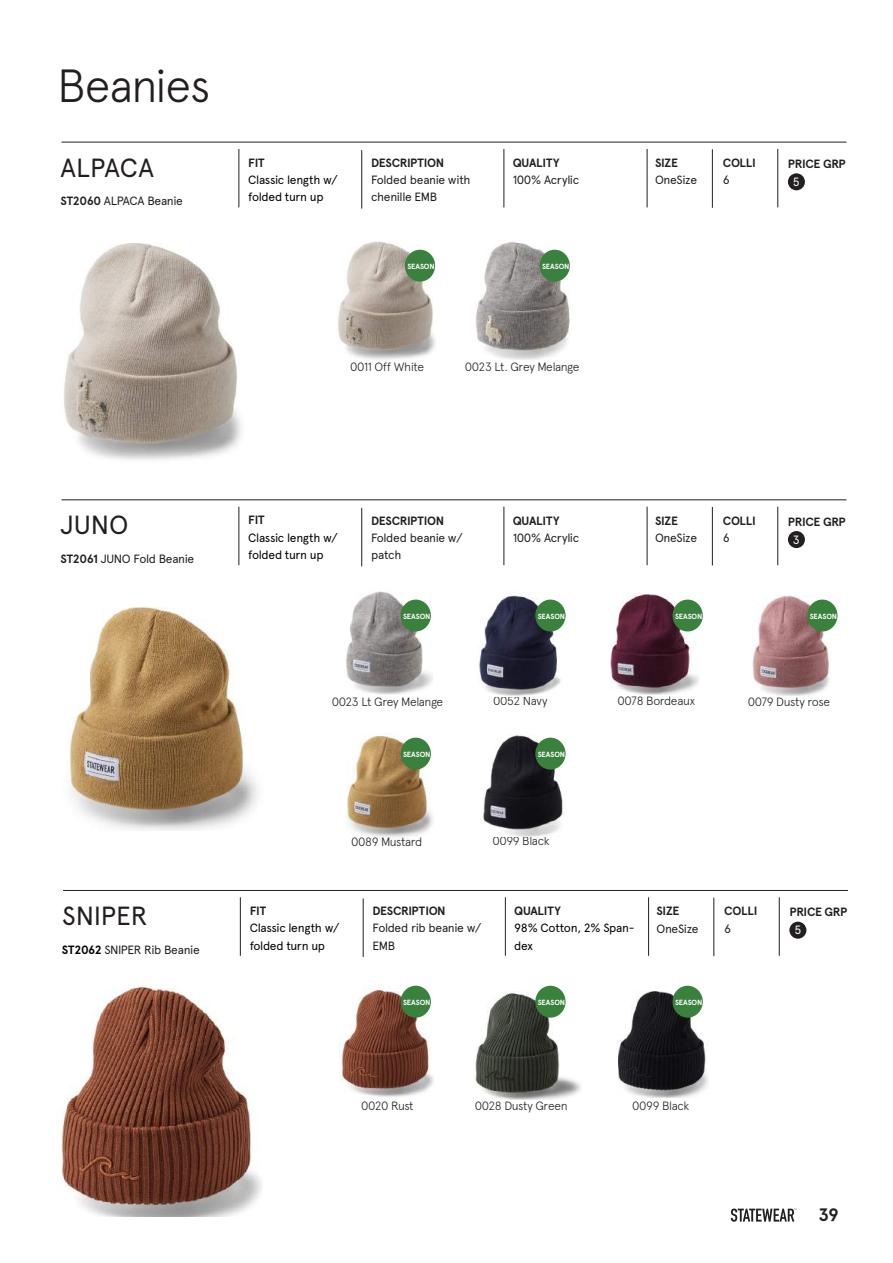
<style>
.page{position:relative;width:893px;height:1263px;background:#fff}
.page>*{position:absolute;margin:0;border:0;box-sizing:border-box;transform-origin:0 0}
.t1{font:300 46.5px "Apercu";letter-spacing:-.035em;color:#231f20}
.t2{font:26.25px "Apercu";letter-spacing:-.005em;color:#231f20}
.t3{font:700 18px "Apercu";color:#231f20}
.t4{font:12px/17.2px "Apercu";letter-spacing:-.035em;color:#231f20}
.t5{font:300 12px "Apercu";letter-spacing:-.035em;color:#231f20}
.t6{font:700 12px "Apercu";letter-spacing:-.025em;color:#231f20}
.t7{font:12px/17.2px "Apercu";letter-spacing:-.03em;color:#000}
.t8{font:12px "Apercu";color:#fff}
.t9{font:700 7.5px "Apercu";letter-spacing:-.015em;color:#fff}
.s1{font-weight:700}
.s2{font-weight:700;color:#000}
</style>
<div class="page">
<svg style="left:731px;top:1208px;width:65px;height:14px"></svg>
<img style="left:61px;top:985px;width:201px;height:231px">
<img style="left:68px;top:607px;width:190px;height:223px">
<img style="left:751px;top:595px;width:80px;height:101px">
<img style="left:346px;top:733px;width:87px;height:105px">
<img style="left:338px;top:241px;width:98px;height:119px">
<img style="left:63px;top:243px;width:178px;height:217px">
<img style="left:476px;top:241px;width:94px;height:119px">
<img style="left:483px;top:735px;width:83px;height:101px">
<img style="left:610px;top:593px;width:90px;height:102px">
<img style="left:478px;top:595px;width:84px;height:101px">
<img style="left:346px;top:591px;width:87px;height:104px">
<img style="left:619px;top:986px;width:89px;height:111px">
<img style="left:340px;top:986px;width:94px;height:111px">
<img style="left:474px;top:992px;width:107px;height:107px">
<hr style="left:62px;top:142px;width:784px;height:1px;background:#231f20">
<div style="left:788px;top:173px;width:17px;height:17px;background:#231f20;border-radius:50%"></div>
<hr style="left:238px;top:149px;width:1px;height:58px;background:#231f20">
<hr style="left:503px;top:149px;width:1px;height:58px;background:#231f20">
<hr style="left:647px;top:149px;width:1px;height:58px;background:#231f20">
<hr style="left:777px;top:149px;width:1px;height:58px;background:#231f20">
<hr style="left:712px;top:149px;width:1px;height:59px;background:#231f20">
<hr style="left:361px;top:150px;width:1px;height:59px;background:#231f20">
<hr style="left:62px;top:499px;width:784px;height:1px;background:#231f20">
<div style="left:788px;top:531px;width:17px;height:17px;background:#231f20;border-radius:50%"></div>
<hr style="left:238px;top:507px;width:1px;height:58px;background:#231f20">
<hr style="left:503px;top:507px;width:1px;height:58px;background:#231f20">
<hr style="left:647px;top:507px;width:1px;height:58px;background:#231f20">
<hr style="left:777px;top:507px;width:1px;height:58px;background:#231f20">
<hr style="left:712px;top:507px;width:1px;height:58px;background:#231f20">
<hr style="left:361px;top:508px;width:1px;height:58px;background:#231f20">
<hr style="left:63px;top:890px;width:785px;height:1px;background:#231f20">
<div style="left:789px;top:922px;width:17px;height:17px;background:#231f20;border-radius:50%"></div>
<hr style="left:240px;top:897px;width:1px;height:59px;background:#231f20">
<hr style="left:505px;top:897px;width:1px;height:59px;background:#231f20">
<hr style="left:648px;top:897px;width:1px;height:59px;background:#231f20">
<hr style="left:779px;top:897px;width:1px;height:59px;background:#231f20">
<hr style="left:713px;top:898px;width:1px;height:58px;background:#231f20">
<hr style="left:363px;top:898px;width:1px;height:59px;background:#231f20">
<div style="left:406px;top:250px;width:28px;height:31px;background:#3a813d;border-radius:50%"></div>
<div style="left:405px;top:250px;width:30px;height:32px;border:2px solid #3a813d;border-radius:50%"></div>
<div style="left:401px;top:600px;width:29px;height:31px;background:#3a813d;border-radius:50%"></div>
<div style="left:401px;top:600px;width:30px;height:31px;border:2px solid #3a813d;border-radius:50%"></div>
<div style="left:401px;top:986px;width:29px;height:31px;background:#3a813d;border-radius:50%"></div>
<div style="left:401px;top:986px;width:30px;height:32px;border:2px solid #3a813d;border-radius:50%"></div>
<div style="left:401px;top:738px;width:29px;height:31px;background:#3a813d;border-radius:50%"></div>
<div style="left:401px;top:738px;width:30px;height:31px;border:2px solid #3a813d;border-radius:50%"></div>
<div style="left:673px;top:600px;width:29px;height:31px;background:#3a813d;border-radius:50%"></div>
<div style="left:672px;top:600px;width:31px;height:31px;border:2px solid #3a813d;border-radius:50%"></div>
<div style="left:673px;top:986px;width:29px;height:31px;background:#3a813d;border-radius:50%"></div>
<div style="left:672px;top:986px;width:31px;height:32px;border:2px solid #3a813d;border-radius:50%"></div>
<div style="left:540px;top:250px;width:29px;height:31px;background:#3a813d;border-radius:50%"></div>
<div style="left:540px;top:250px;width:30px;height:32px;border:2px solid #3a813d;border-radius:50%"></div>
<div style="left:536px;top:600px;width:29px;height:31px;background:#3a813d;border-radius:50%"></div>
<div style="left:535px;top:600px;width:31px;height:31px;border:2px solid #3a813d;border-radius:50%"></div>
<div style="left:536px;top:986px;width:29px;height:31px;background:#3a813d;border-radius:50%"></div>
<div style="left:535px;top:986px;width:31px;height:32px;border:2px solid #3a813d;border-radius:50%"></div>
<div style="left:536px;top:738px;width:29px;height:31px;background:#3a813d;border-radius:50%"></div>
<div style="left:535px;top:738px;width:31px;height:31px;border:2px solid #3a813d;border-radius:50%"></div>
<div style="left:808px;top:600px;width:29px;height:31px;background:#3a813d;border-radius:50%"></div>
<div style="left:807px;top:600px;width:30px;height:31px;border:2px solid #3a813d;border-radius:50%"></div>
<h1 class="t1" style="left:57px;top:58px;width:155px">Beanies</h1>
<h2 class="t2" style="left:61px;top:152px;width:95px">ALPACA</h2>
<p class="t6" style="left:723px;top:156px;width:35px">COLLI</p>
<p class="t4" style="left:723px;top:171px;width:8px">6</p>
<p class="t6" style="left:248px;top:155px;width:18px">FIT</p>
<p class="t7" style="left:248px;top:171px;width:91px">Classic length w/ folded turn up</p>
<p class="t6" style="left:371px;top:155px;width:75px">DESCRIPTION</p>
<p class="t4" style="left:371px;top:171px;width:101px">Folded beanie with chenille EMB</p>
<p class="t6" style="left:513px;top:155px;width:48px">QUALITY</p>
<p class="t4" style="left:513px;top:171px;width:68px">100% Acrylic</p>
<p class="t6" style="left:655px;top:156px;width:24px">SIZE</p>
<p class="t4" style="left:655px;top:171px;width:43px">OneSize</p>
<p class="t4" style="left:60px;top:192px;width:124px"><span class="s1">ST2060</span> ALPACA Beanie</p>
<p class="t9" style="left:407px;top:262px;width:29px">SEASON</p>
<p class="t9" style="left:542px;top:262px;width:29px">SEASON</p>
<p class="t6" style="left:788px;top:156px;width:59px">PRICE GRP</p>
<p class="t8" style="left:793px;top:175px;width:8px">5</p>
<p class="t5" style="left:350px;top:360px;width:76px">0011 Off White</p>
<p class="t5" style="left:465px;top:360px;width:116px">0023 Lt. Grey Melange</p>
<h2 class="t2" style="left:61px;top:509px;width:69px">JUNO</h2>
<p class="t6" style="left:723px;top:513px;width:35px">COLLI</p>
<p class="t4" style="left:723px;top:529px;width:8px">6</p>
<p class="t6" style="left:248px;top:513px;width:18px">FIT</p>
<p class="t7" style="left:248px;top:529px;width:91px">Classic length w/ folded turn up</p>
<p class="t6" style="left:371px;top:513px;width:75px">DESCRIPTION</p>
<p class="t4" style="left:371px;top:529px;width:93px">Folded beanie w/ patch</p>
<p class="t6" style="left:513px;top:513px;width:48px">QUALITY</p>
<p class="t4" style="left:513px;top:529px;width:68px">100% Acrylic</p>
<p class="t6" style="left:655px;top:513px;width:24px">SIZE</p>
<p class="t4" style="left:655px;top:529px;width:43px">OneSize</p>
<p class="t4" style="left:60px;top:550px;width:135px"><span class="s1">ST2061</span> JUNO Fold Beanie</p>
<p class="t6" style="left:788px;top:514px;width:59px">PRICE GRP</p>
<p class="t8" style="left:793px;top:532px;width:8px">3</p>
<p class="t9" style="left:403px;top:611px;width:29px">SEASON</p>
<p class="t9" style="left:538px;top:611px;width:29px">SEASON</p>
<p class="t9" style="left:675px;top:611px;width:29px">SEASON</p>
<p class="t9" style="left:810px;top:611px;width:29px">SEASON</p>
<p class="t5" style="left:493px;top:694px;width:56px">0052 Navy</p>
<p class="t5" style="left:332px;top:694px;width:113px">0023 Lt Grey Melange</p>
<p class="t5" style="left:618px;top:694px;width:79px">0078 Bordeaux</p>
<p class="t9" style="left:403px;top:749px;width:29px">SEASON</p>
<p class="t5" style="left:351px;top:835px;width:73px">0089 Mustard</p>
<p class="t9" style="left:538px;top:749px;width:29px">SEASON</p>
<p class="t5" style="left:492px;top:833px;width:59px">0099 Black</p>
<p class="t5" style="left:748px;top:694px;width:84px">0079 Dusty rose</p>
<h2 class="t2" style="left:62px;top:900px;width:87px">SNIPER</h2>
<p class="t6" style="left:724px;top:904px;width:35px">COLLI</p>
<p class="t4" style="left:724px;top:920px;width:8px">6</p>
<p class="t6" style="left:250px;top:903px;width:18px">FIT</p>
<p class="t7" style="left:250px;top:919px;width:91px">Classic length w/ folded turn up</p>
<p class="t6" style="left:372px;top:904px;width:75px">DESCRIPTION</p>
<p class="t4" style="left:372px;top:919px;width:110px">Folded rib beanie w/<br>EMB</p>
<p class="t6" style="left:514px;top:904px;width:48px">QUALITY</p>
<p class="t7" style="left:514px;top:919px;width:122px">98% Cotton, 2% Span&shy;dex</p>
<p class="t6" style="left:657px;top:904px;width:24px">SIZE</p>
<p class="t4" style="left:657px;top:920px;width:43px">OneSize</p>
<p class="t4" style="left:62px;top:941px;width:139px"><span class="s2">ST2062</span> SNIPER Rib Beanie</p>
<p class="t9" style="left:403px;top:997px;width:29px">SEASON</p>
<p class="t9" style="left:538px;top:997px;width:29px">SEASON</p>
<p class="t9" style="left:675px;top:997px;width:29px">SEASON</p>
<p class="t6" style="left:789px;top:905px;width:59px">PRICE GRP</p>
<p class="t8" style="left:794px;top:923px;width:8px">5</p>
<p class="t5" style="left:361px;top:1098px;width:54px">0020 Rust</p>
<p class="t5" style="left:475px;top:1098px;width:94px">0028 Dusty Green</p>
<p class="t5" style="left:632px;top:1098px;width:59px">0099 Black</p>
<h3 class="t3" style="left:818px;top:1204px;width:22px">39</h3>
</div>
